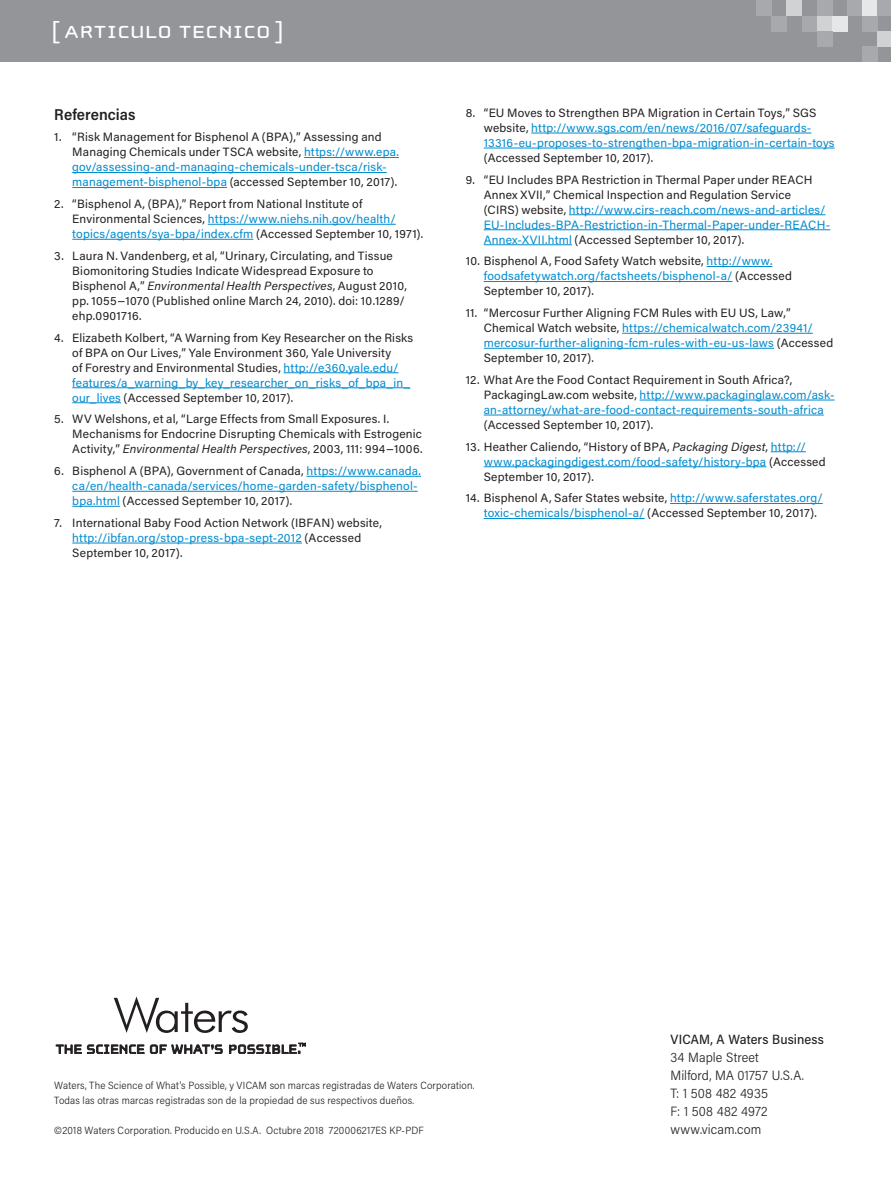
<style>
.page{position:relative;width:891px;height:1188px;background:#fff}
.page>*{position:absolute;margin:0;border:0;box-sizing:border-box;transform-origin:0 0}
.t1{font:25.5px "Cholla Unicase";letter-spacing:.025em;color:#fff;scale:1.1 1}
.t2{font:600 15.75px "Acumin Pro Semi Cond";letter-spacing:.005em;color:#231f20}
.t3{font:300 13.5px/18px "Acumin Pro Semi Cond";letter-spacing:.01em;color:#231f20}
.t4{font:500 13.5px "Acumin Pro Semi Cond";letter-spacing:.01em;color:#231f20}
.t5{font:12px/15px "Acumin Pro";letter-spacing:.015em;color:#231f20}
.t6{font:12px/15px "Acumin Pro";letter-spacing:.015em;color:#008bcf}
.t7{font:300 10.5px/15px "Acumin Pro Semi Cond";letter-spacing:.015em;color:#231f20}
.s1{color:#008bcf}
.s2{font-style:italic}
.s3{color:#231f20}
</style>
<div class="page">
<svg style="left:56px;top:1044px;width:167px;height:10px"></svg>
<svg style="left:229px;top:1043px;width:77px;height:11px"></svg>
<svg style="left:114px;top:997px;width:134px;height:36px"></svg>
<div style="left:0;top:0;width:891px;height:62px;background:#939598"></div>
<div style="left:756px;top:0;width:15px;height:16px;background:#a8a9ad"></div>
<div style="left:862px;top:47px;width:15px;height:15px;background:#a8a9ad"></div>
<div style="left:771px;top:16px;width:16px;height:15px;background:#a8a9ad"></div>
<div style="left:787px;top:0;width:15px;height:16px;background:#d1d2d4"></div>
<div style="left:802px;top:16px;width:15px;height:15px;background:#a8a9ad"></div>
<div style="left:817px;top:16px;width:15px;height:15px;background:#d1d2d4"></div>
<div style="left:832px;top:16px;width:16px;height:15px;background:#e6e7e9"></div>
<div style="left:817px;top:0;width:15px;height:16px;background:#a8a9ad"></div>
<div style="left:817px;top:31px;width:15px;height:16px;background:#a8a9ad"></div>
<div style="left:862px;top:0;width:15px;height:16px;background:#e6e7e9"></div>
<div style="left:848px;top:0;width:14px;height:16px;background:#a8a9ad"></div>
<div style="left:877px;top:0;width:14px;height:16px;background:#a8a9ad"></div>
<div style="left:862px;top:16px;width:15px;height:15px;background:#a8a9ad"></div>
<div style="left:877px;top:31px;width:14px;height:16px;background:#d1d2d4"></div>
<hr style="left:304px;top:157px;width:95px;height:1px;background:#008bcf">
<hr style="left:72px;top:172px;width:315px;height:1px;background:#008bcf">
<hr style="left:72px;top:187px;width:155px;height:1px;background:#008bcf">
<hr style="left:208px;top:224px;width:188px;height:1px;background:#008bcf">
<hr style="left:72px;top:239px;width:181px;height:1px;background:#008bcf">
<hr style="left:284px;top:372px;width:114px;height:1px;background:#008bcf">
<hr style="left:72px;top:387px;width:338px;height:1px;background:#008bcf">
<hr style="left:72px;top:402px;width:49px;height:1px;background:#008bcf">
<hr style="left:306px;top:476px;width:115px;height:1px;background:#008bcf">
<hr style="left:72px;top:491px;width:346px;height:1px;background:#008bcf">
<hr style="left:72px;top:506px;width:48px;height:1px;background:#008bcf">
<hr style="left:72px;top:543px;width:230px;height:1px;background:#008bcf">
<hr style="left:531px;top:133px;width:281px;height:1px;background:#008bcf">
<hr style="left:484px;top:148px;width:351px;height:1px;background:#008bcf">
<hr style="left:569px;top:214px;width:257px;height:1px;background:#008bcf">
<hr style="left:484px;top:229px;width:346px;height:1px;background:#008bcf">
<hr style="left:484px;top:244px;width:88px;height:1px;background:#008bcf">
<hr style="left:707px;top:266px;width:65px;height:1px;background:#008bcf">
<hr style="left:484px;top:281px;width:249px;height:1px;background:#008bcf">
<hr style="left:622px;top:333px;width:191px;height:1px;background:#008bcf">
<hr style="left:484px;top:348px;width:290px;height:1px;background:#008bcf">
<hr style="left:640px;top:400px;width:195px;height:1px;background:#008bcf">
<hr style="left:484px;top:415px;width:340px;height:1px;background:#008bcf">
<hr style="left:771px;top:451px;width:35px;height:1px;background:#008bcf">
<hr style="left:484px;top:466px;width:282px;height:1px;background:#008bcf">
<hr style="left:670px;top:503px;width:153px;height:1px;background:#008bcf">
<hr style="left:484px;top:518px;width:161px;height:1px;background:#008bcf">
<h1 class="t1" style="left:51px;top:19px;width:213px">[ ARTICULO TECNICO ]</h1>
<h2 class="t2" style="left:54px;top:103px;width:83px">Referencias</h2>
<p class="t5" style="left:72px;top:129px;width:328px;text-indent:-18px">1. “Risk Management for Bisphenol A (BPA),” Assessing and Managing Chemicals under TSCA website, <span class="s1">https://www.epa. gov/assessing-and-managing-chemicals-under-tsca/risk&shy;management-bisphenol-bpa</span> (accessed September 10, 2017).</p>
<p class="t5" style="left:72px;top:196px;width:353px;text-indent:-18px">2. “Bisphenol A, (BPA),” Report from National Institute of<br>Environmental Sciences, <span class="s1">https://www.niehs.nih.gov/health/ topics/agents/sya-bpa/index.cfm</span> (Accessed September 10, 1971).</p>
<p class="t5" style="left:72px;top:248px;width:336px;text-indent:-18px">3. Laura N. Vandenberg, et al, “Urinary, Circulating, and Tissue Biomonitoring Studies Indicate Widespread Exposure to Bisphenol A,” <span class="s2">Environmental Health Perspectives</span>, August 2010, pp. 1055−1070 (Published online March 24, 2010). doi: 10.1289/ ehp.0901716.</p>
<p class="t5" style="left:72px;top:329px;width:342px;text-indent:-18px">4. Elizabeth Kolbert, “A Warning from Key Researcher on the Risks of BPA on Our Lives,” Yale Environment 360, Yale University<br>of Forestry and Environmental Studies, <span class="s1">http://e360.yale.edu/ features/a_warning_by_key_researcher_on_risks_of_bpa_in_ our_lives</span> (Accessed September 10, 2017).</p>
<p class="t5" style="left:72px;top:411px;width:352px;text-indent:-18px">5. WV Welshons, et al, “Large Effects from Small Exposures. I.<br>Mechanisms for Endocrine Disrupting Chemicals with Estrogenic<br>Activity,” <span class="s2">Environmental Health Perspectives</span>, 2003, 111: 994−1006.</p>
<p class="t6" style="left:72px;top:463px;width:350px;text-indent:-18px"><span class="s3">6. Bisphenol A (BPA), Government of Canada,</span> https://www.canada. ca/en/health-canada/services/home-garden-safety/bisphenol&shy;bpa.html <span class="s3">(Accessed September 10, 2017).</span></p>
<p class="t5" style="left:72px;top:515px;width:311px;text-indent:-18px">7. International Baby Food Action Network (IBFAN) website, <span class="s1">http://ibfan.org/stop-press-bpa-sept-2012</span> (Accessed<br>September 10, 2017).</p>
<p class="t6" style="left:484px;top:105px;width:352px;text-indent:-18px"><span class="s3">8. “EU Moves to Strengthen BPA Migration in Certain Toys,” SGS website,</span> http://www.sgs.com/en/news/2016/07/safeguards-<br>13316-eu-proposes-to-strengthen-bpa-migration-in-certain-toys</p>
<p class="t5" style="left:484px;top:150px;width:171px">(Accessed September 10, 2017).</p>
<p class="t5" style="left:484px;top:171px;width:348px;text-indent:-18px">9. “EU Includes BPA Restriction in Thermal Paper under REACH Annex XVII,” Chemical Inspection and Regulation Service<br>(CIRS) website, <span class="s1">http://www.cirs-reach.com/news-and-articles/ EU-Includes-BPA-Restriction-in-Thermal-Paper-under-REACH-Annex-XVII.html</span> (Accessed September 10, 2017).</p>
<p class="t5" style="left:484px;top:253px;width:310px;text-indent:-18px">10. Bisphenol A, Food Safety Watch website, <span class="s1">http://www. foodsafetywatch.org/factsheets/bisphenol-a/</span> (Accessed<br>September 10, 2017).</p>
<p class="t5" style="left:484px;top:305px;width:351px;text-indent:-18px">11. “Mercosur Further Aligning FCM Rules with EU US, Law,” Chemical Watch website, <span class="s1">https://chemicalwatch.com/23941/ mercosur-further-aligning-fcm-rules-with-eu-us-laws</span> (Accessed September 10, 2017).</p>
<p class="t6" style="left:484px;top:372px;width:352px;text-indent:-18px"><span class="s3">12. What Are the Food Contact Requirement in South Africa?,<br>PackagingLaw.com website,</span> http://www.packaginglaw.com/ask&shy;an-attorney/what-are-food-contact-requirements-south-africa</p>
<p class="t5" style="left:484px;top:417px;width:171px">(Accessed September 10, 2017).</p>
<p class="t5" style="left:484px;top:438px;width:343px;text-indent:-18px">13. Heather Caliendo, “History of BPA, <span class="s2">Packaging Digest</span>, <span class="s1">http:// www.packagingdigest.com/food-safety/history-bpa</span> (Accessed<br>September 10, 2017).</p>
<p class="t5" style="left:484px;top:490px;width:341px;text-indent:-18px">14. Bisphenol A, Safer States website, <span class="s1">http://www.saferstates.org/ toxic-chemicals/bisphenol-a/</span> (Accessed September 10, 2017).</p>
<p class="t7" style="left:54px;top:1077px;width:422px">Waters, The Science of What’s Possible, y VICAM son marcas registradas de Waters Corporation.<br>Todas las otras marcas registradas son de la propiedad de sus respectivos dueños.</p>
<p class="t7" style="left:54px;top:1122px;width:371px">©2018 Waters Corporation. Producido en U.S.A. Octubre 2018 720006217ES KP-PDF</p>
<p class="t4" style="left:670px;top:1030px;width:155px">VICAM, A Waters Business</p>
<p class="t3" style="left:670px;top:1048px;width:135px">34 Maple Street<br>Milford, MA 01757 U.S.A.<br>T: 1 508 482 4935<br>F: 1 508 482 4972 www.vicam.com</p>
</div>
